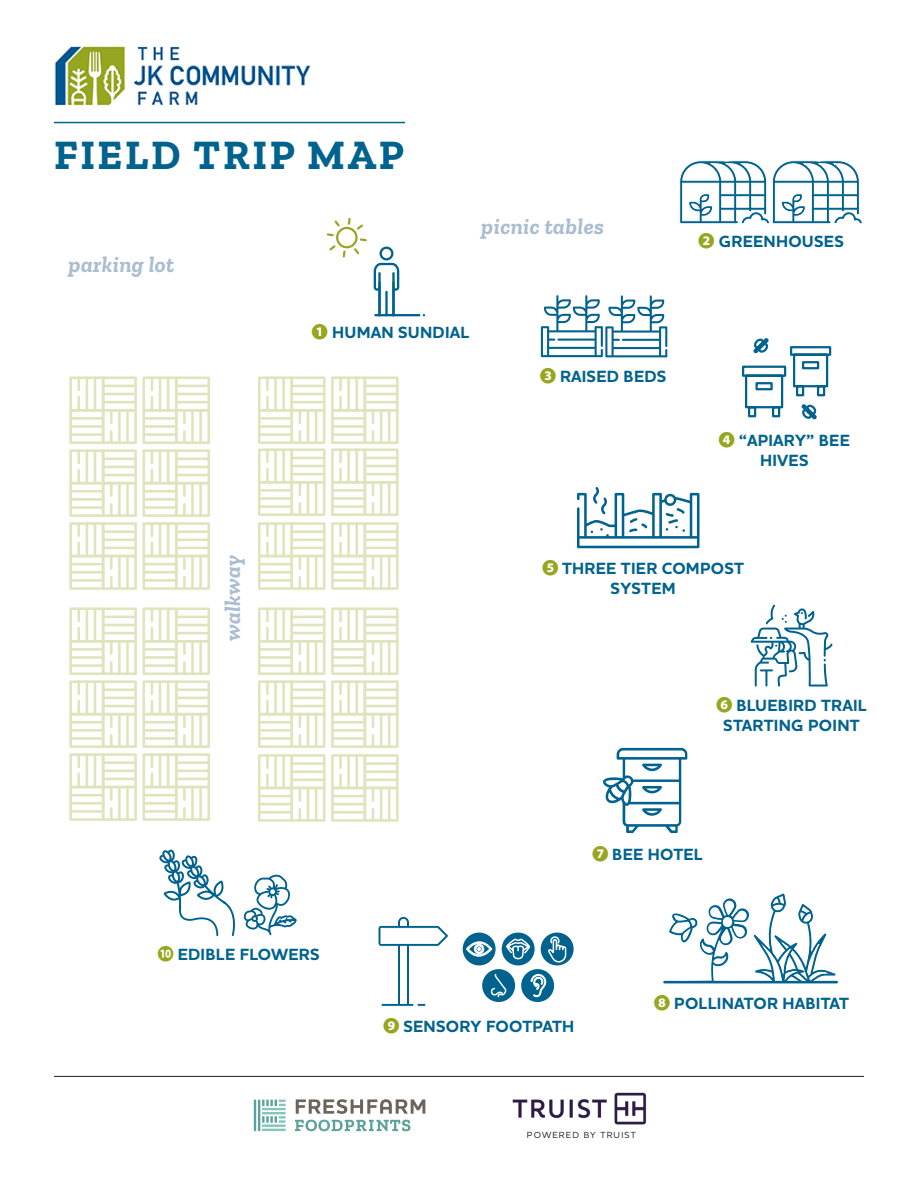
<style>
.page{position:relative;width:918px;height:1188px;background:#fff}
.page>*{position:absolute;margin:0;border:0;box-sizing:border-box;transform-origin:0 0}
.t1{font:700 42px "Zilla Slab";letter-spacing:.06em;color:#00628e}
.t2{font:italic 700 22.5px "Zilla Slab";letter-spacing:.02em;color:#aabdd1}
.subhead{font:700 16.5px/19.8px "Houschka Pro";letter-spacing:.015em;color:#00628e;text-align:center}
.t3{font:500 9px "Houschka Pro";letter-spacing:.135em;color:#231f20}
.s1{font-family:"Koz Go Pr 6 N";color:#97a621}
</style>
<div class="page">
<img style="left:512px;top:1092px;width:135px;height:33px">
<hr style="left:54px;top:1076px;width:810px;height:1px;background:#231f20">
<hr style="left:262px;top:1129px;width:24px;height:2px;background:#82c6bd">
<hr style="left:262px;top:1125px;width:24px;height:2px;background:#82c6bd">
<hr style="left:262px;top:1112px;width:24px;height:2px;background:#82c6bd">
<hr style="left:262px;top:1108px;width:24px;height:2px;background:#82c6bd">
<svg style="left:262px;top:1116px;width:24px;height:7px"></svg>
<hr style="left:254px;top:1100px;width:2px;height:31px;background:#5ca29b">
<hr style="left:258px;top:1100px;width:2px;height:31px;background:#5ca29b">
<svg style="left:262px;top:1100px;width:24px;height:6px"></svg>
<svg style="left:295px;top:1120px;width:116px;height:11px"></svg>
<svg style="left:296px;top:1099px;width:129px;height:15px"></svg>
<svg style="left:374px;top:247px;width:25px;height:44px"></svg>
<hr style="left:378px;top:281px;width:3px;height:35px;background:#00628e">
<hr style="left:392px;top:281px;width:3px;height:35px;background:#00628e">
<hr style="left:392px;top:272px;width:3px;height:16px;background:#00628e">
<hr style="left:378px;top:272px;width:3px;height:16px;background:#00628e">
<hr style="left:385px;top:291px;width:3px;height:25px;background:#00628e">
<hr style="left:374px;top:314px;width:46px;height:2px;background:#00628e">
<svg style="left:326px;top:217px;width:41px;height:41px"></svg>
<svg style="left:541px;top:295px;width:126px;height:62px"></svg>
<svg style="left:679px;top:160px;width:184px;height:64px"></svg>
<svg style="left:742px;top:338px;width:90px;height:82px"></svg>
<svg style="left:577px;top:487px;width:123px;height:62px"></svg>
<svg style="left:751px;top:605px;width:82px;height:82px"></svg>
<svg style="left:603px;top:748px;width:85px;height:85px"></svg>
<svg style="left:378px;top:916px;width:70px;height:91px"></svg>
<div style="left:502px;top:933px;width:33px;height:32px;background:#00628e;border-radius:50%"></div>
<svg style="left:505px;top:937px;width:26px;height:23px"></svg>
<div style="left:541px;top:933px;width:33px;height:32px;background:#00628e;border-radius:50%"></div>
<svg style="left:546px;top:936px;width:21px;height:27px"></svg>
<div style="left:521px;top:969px;width:33px;height:33px;background:#00628e;border-radius:50%"></div>
<svg style="left:531px;top:973px;width:15px;height:24px"></svg>
<div style="left:463px;top:933px;width:33px;height:32px;background:#00628e;border-radius:50%"></div>
<svg style="left:467px;top:941px;width:25px;height:16px"></svg>
<svg style="left:258px;top:376px;width:67px;height:140px"></svg>
<hr style="left:315px;top:481px;width:2px;height:35px;background:#e0e4bc">
<hr style="left:258px;top:497px;width:35px;height:3px;background:#e0e4bc">
<hr style="left:258px;top:489px;width:35px;height:3px;background:#e0e4bc">
<hr style="left:258px;top:505px;width:35px;height:3px;background:#e0e4bc">
<svg style="left:258px;top:607px;width:67px;height:141px"></svg>
<hr style="left:315px;top:713px;width:2px;height:35px;background:#e0e4bc">
<hr style="left:258px;top:729px;width:35px;height:3px;background:#e0e4bc">
<hr style="left:258px;top:721px;width:35px;height:3px;background:#e0e4bc">
<hr style="left:258px;top:737px;width:35px;height:3px;background:#e0e4bc">
<svg style="left:258px;top:522px;width:67px;height:68px"></svg>
<hr style="left:315px;top:555px;width:2px;height:35px;background:#e0e4bc">
<hr style="left:258px;top:571px;width:35px;height:3px;background:#e0e4bc">
<hr style="left:258px;top:563px;width:35px;height:2px;background:#e0e4bc">
<hr style="left:258px;top:579px;width:35px;height:3px;background:#e0e4bc">
<svg style="left:258px;top:754px;width:67px;height:68px"></svg>
<hr style="left:315px;top:787px;width:2px;height:35px;background:#e0e4bc">
<hr style="left:258px;top:803px;width:35px;height:2px;background:#e0e4bc">
<hr style="left:258px;top:795px;width:35px;height:2px;background:#e0e4bc">
<hr style="left:258px;top:811px;width:35px;height:3px;background:#e0e4bc">
<svg style="left:69px;top:376px;width:68px;height:214px"></svg>
<hr style="left:102px;top:539px;width:35px;height:2px;background:#e0e4bc">
<hr style="left:102px;top:547px;width:35px;height:2px;background:#e0e4bc">
<hr style="left:102px;top:530px;width:35px;height:3px;background:#e0e4bc">
<hr style="left:118px;top:555px;width:3px;height:35px;background:#e0e4bc">
<hr style="left:110px;top:555px;width:3px;height:15px;background:#e0e4bc">
<hr style="left:110px;top:576px;width:3px;height:14px;background:#e0e4bc">
<hr style="left:126px;top:555px;width:3px;height:35px;background:#e0e4bc">
<hr style="left:69px;top:571px;width:35px;height:3px;background:#e0e4bc">
<hr style="left:69px;top:563px;width:35px;height:2px;background:#e0e4bc">
<hr style="left:69px;top:579px;width:35px;height:3px;background:#e0e4bc">
<svg style="left:69px;top:607px;width:68px;height:214px"></svg>
<hr style="left:102px;top:770px;width:35px;height:2px;background:#e0e4bc">
<hr style="left:102px;top:778px;width:35px;height:2px;background:#e0e4bc">
<hr style="left:102px;top:761px;width:35px;height:3px;background:#e0e4bc">
<hr style="left:118px;top:786px;width:3px;height:35px;background:#e0e4bc">
<hr style="left:110px;top:786px;width:3px;height:15px;background:#e0e4bc">
<hr style="left:110px;top:807px;width:3px;height:14px;background:#e0e4bc">
<hr style="left:126px;top:786px;width:3px;height:35px;background:#e0e4bc">
<hr style="left:69px;top:802px;width:35px;height:3px;background:#e0e4bc">
<hr style="left:69px;top:794px;width:35px;height:2px;background:#e0e4bc">
<hr style="left:69px;top:810px;width:35px;height:3px;background:#e0e4bc">
<svg style="left:331px;top:376px;width:68px;height:140px"></svg>
<hr style="left:388px;top:481px;width:3px;height:35px;background:#e0e4bc">
<hr style="left:331px;top:497px;width:35px;height:3px;background:#e0e4bc">
<hr style="left:331px;top:489px;width:35px;height:3px;background:#e0e4bc">
<hr style="left:331px;top:505px;width:35px;height:3px;background:#e0e4bc">
<svg style="left:331px;top:607px;width:68px;height:141px"></svg>
<hr style="left:388px;top:713px;width:3px;height:35px;background:#e0e4bc">
<hr style="left:331px;top:729px;width:35px;height:3px;background:#e0e4bc">
<hr style="left:331px;top:721px;width:35px;height:3px;background:#e0e4bc">
<hr style="left:331px;top:737px;width:35px;height:3px;background:#e0e4bc">
<svg style="left:331px;top:522px;width:68px;height:68px"></svg>
<hr style="left:388px;top:555px;width:3px;height:35px;background:#e0e4bc">
<hr style="left:331px;top:571px;width:35px;height:3px;background:#e0e4bc">
<hr style="left:331px;top:563px;width:35px;height:2px;background:#e0e4bc">
<hr style="left:331px;top:579px;width:35px;height:3px;background:#e0e4bc">
<svg style="left:331px;top:754px;width:68px;height:68px"></svg>
<hr style="left:388px;top:787px;width:3px;height:35px;background:#e0e4bc">
<hr style="left:331px;top:803px;width:35px;height:2px;background:#e0e4bc">
<hr style="left:331px;top:795px;width:35px;height:2px;background:#e0e4bc">
<hr style="left:331px;top:811px;width:35px;height:3px;background:#e0e4bc">
<svg style="left:143px;top:376px;width:67px;height:214px"></svg>
<hr style="left:175px;top:539px;width:35px;height:2px;background:#e0e4bc">
<hr style="left:175px;top:547px;width:35px;height:2px;background:#e0e4bc">
<hr style="left:175px;top:530px;width:35px;height:3px;background:#e0e4bc">
<hr style="left:191px;top:555px;width:3px;height:35px;background:#e0e4bc">
<hr style="left:183px;top:555px;width:3px;height:15px;background:#e0e4bc">
<hr style="left:183px;top:576px;width:3px;height:14px;background:#e0e4bc">
<hr style="left:199px;top:555px;width:3px;height:35px;background:#e0e4bc">
<hr style="left:143px;top:571px;width:35px;height:3px;background:#e0e4bc">
<hr style="left:143px;top:563px;width:35px;height:2px;background:#e0e4bc">
<hr style="left:143px;top:579px;width:35px;height:3px;background:#e0e4bc">
<svg style="left:143px;top:607px;width:67px;height:214px"></svg>
<hr style="left:175px;top:770px;width:35px;height:2px;background:#e0e4bc">
<hr style="left:175px;top:778px;width:35px;height:2px;background:#e0e4bc">
<hr style="left:175px;top:761px;width:35px;height:3px;background:#e0e4bc">
<hr style="left:191px;top:786px;width:3px;height:35px;background:#e0e4bc">
<hr style="left:183px;top:786px;width:3px;height:15px;background:#e0e4bc">
<hr style="left:183px;top:807px;width:3px;height:14px;background:#e0e4bc">
<hr style="left:199px;top:786px;width:3px;height:35px;background:#e0e4bc">
<hr style="left:143px;top:802px;width:35px;height:3px;background:#e0e4bc">
<hr style="left:143px;top:794px;width:35px;height:2px;background:#e0e4bc">
<hr style="left:143px;top:810px;width:35px;height:3px;background:#e0e4bc">
<div style="left:482px;top:969px;width:33px;height:33px;background:#00628e;border-radius:50%"></div>
<svg style="left:490px;top:973px;width:17px;height:25px"></svg>
<svg style="left:159px;top:849px;width:138px;height:88px"></svg>
<svg style="left:663px;top:893px;width:175px;height:91px"></svg>
<hr style="left:665px;top:981px;width:172px;height:2px;background:#00628e">
<hr style="left:54px;top:122px;width:351px;height:1px;background:#00628e">
<img style="left:54px;top:47px;width:256px;height:58px">
<p class="t1" style="left:54px;top:131px;width:352px">FIELD TRIP MAP</p>
<p class="t2" style="left:69px;top:251px;width:107px">parking lot</p>
<p class="t2" style="left:481px;top:213px;width:124px">picnic tables</p>
<p class="subhead" style="left:311px;top:323px;width:160px"><span class="s1">❶</span> HUMAN SUNDIAL</p>
<p class="subhead" style="left:540px;top:367px;width:128px"><span class="s1">❸</span> RAISED BEDS</p>
<p class="subhead" style="left:698px;top:232px;width:147px"><span class="s1">❷</span> GREENHOUSES</p>
<p class="subhead" style="left:719px;top:431px;width:133px"><span class="s1">❹</span> “APIARY” BEE<br>HIVES</p>
<p class="t2" style="left:220px;top:641px;width:88px;rotate:-90deg">walkway</p>
<p class="subhead" style="left:542px;top:559px;width:204px"><span class="s1">❺</span> THREE TIER COMPOST<br>SYSTEM</p>
<p class="subhead" style="left:716px;top:696px;width:152px"><span class="s1">❻</span> BLUEBIRD TRAIL<br>STARTING POINT</p>
<p class="subhead" style="left:158px;top:945px;width:164px"><span class="s1">❿</span> EDIBLE FLOWERS</p>
<p class="subhead" style="left:592px;top:844px;width:112px"><span class="s1">❼</span> BEE HOTEL</p>
<p class="subhead" style="left:654px;top:994px;width:196px"><span class="s1">❽</span> POLLINATOR HABITAT</p>
<p class="subhead" style="left:383px;top:1017px;width:193px"><span class="s1">❾</span> SENSORY FOOTPATH</p>
<p class="t3" style="left:527px;top:1129px;width:110px">POWERED BY TRUIST</p>
</div>
